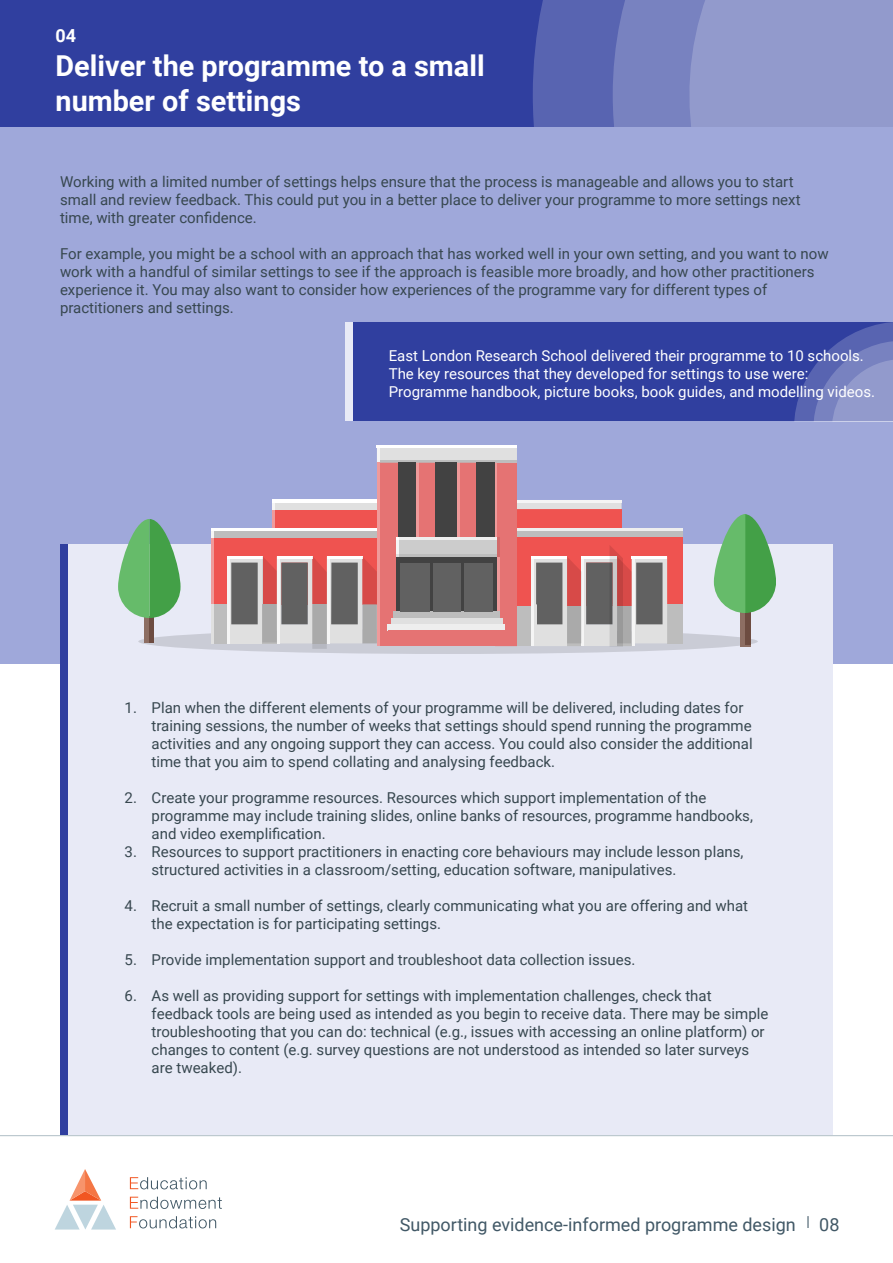
<style>
.page{position:relative;width:893px;height:1263px;background:#fff}
.page>*{position:absolute;margin:0;border:0;box-sizing:border-box;transform-origin:0 0}
.t1{font:700 28.8px "Roboto";color:#fff}
.t2{font:18px "Roboto";color:#415866}
.t3{font:700 18px "Roboto";color:#fff}
.t4{font:15px/18px "Roboto";color:#37474f}
.t5{font:15px "Roboto";color:#fff}
</style>
<div class="page">
<div style="left:0;top:0;width:892px;height:128px;background:#303f9f"></div>
<div style="left:532px;top:0;width:80px;height:128px;background:#5864b1"></div>
<svg style="left:612px;top:0;width:57px;height:128px;background:#7680bf"></svg>
<svg style="left:669px;top:0;width:223px;height:128px;background:#8f97ca"></svg>
<div style="left:0;top:128px;width:892px;height:536px;background:#9fa8da"></div>
<div style="left:60px;top:544px;width:772px;height:592px;background:#e8eaf6"></div>
<div style="left:60px;top:544px;width:8px;height:592px;background:#303f9f"></div>
<div style="left:138px;top:629px;width:619px;height:25px;background:#caccd6;border-radius:50%"></div>
<div style="left:211px;top:537px;width:166px;height:67px;background:#ef5350"></div>
<div style="left:227px;top:557px;width:35px;height:86px;background:#eaeaea"></div>
<div style="left:377px;top:463px;width:22px;height:183px;background:#e57373"></div>
<div style="left:495px;top:463px;width:22px;height:183px;background:#e57373"></div>
<div style="left:416px;top:463px;width:20px;height:183px;background:#e57373"></div>
<div style="left:457px;top:463px;width:20px;height:183px;background:#e57373"></div>
<hr style="left:416px;top:463px;width:3px;height:183px;background:#ef9a9a">
<hr style="left:457px;top:463px;width:2px;height:183px;background:#ef9a9a">
<hr style="left:494px;top:463px;width:3px;height:183px;background:#ef9a9a">
<svg style="left:396px;top:557px;width:101px;height:55px;background:#474747"></svg>
<div style="left:272px;top:509px;width:105px;height:20px;background:#ef5350"></div>
<div style="left:272px;top:500px;width:105px;height:9px;background:#e0e0e0"></div>
<div style="left:211px;top:528px;width:166px;height:9px;background:#bdbdbd"></div>
<div style="left:517px;top:509px;width:104px;height:22px;background:#ef5350"></div>
<div style="left:517px;top:500px;width:104px;height:9px;background:#e0e0e0"></div>
<div style="left:517px;top:528px;width:165px;height:9px;background:#bdbdbd"></div>
<div style="left:211px;top:604px;width:16px;height:39px;background:#bdbdbd"></div>
<div style="left:517px;top:604px;width:14px;height:42px;background:#bdbdbd"></div>
<div style="left:517px;top:537px;width:165px;height:68px;background:#ef5350"></div>
<div style="left:667px;top:604px;width:15px;height:39px;background:#bdbdbd"></div>
<hr style="left:497px;top:557px;width:2px;height:89px;background:#ef9a9a">
<div style="left:390px;top:618px;width:112px;height:6px;background:#e0e0e0"></div>
<div style="left:393px;top:612px;width:106px;height:6px;background:#bdbdbd"></div>
<div style="left:396px;top:537px;width:101px;height:20px;background:#ccc"></div>
<hr style="left:396px;top:537px;width:101px;height:3px;background:#eee">
<div style="left:398px;top:463px;width:18px;height:74px;background:#424242"></div>
<div style="left:476px;top:463px;width:18px;height:74px;background:#424242"></div>
<div style="left:435px;top:463px;width:22px;height:74px;background:#424242"></div>
<hr style="left:272px;top:509px;width:3px;height:20px;background:#ef9a9a">
<hr style="left:211px;top:537px;width:3px;height:67px;background:#ef9a9a">
<hr style="left:211px;top:604px;width:3px;height:39px;background:#e0e0e0">
<hr style="left:227px;top:556px;width:2px;height:87px;background:#f5f5f5">
<svg style="left:211px;top:531px;width:3px;height:6px"></svg>
<svg style="left:377px;top:448px;width:140px;height:15px;background:#d6d5d5"></svg>
<hr style="left:396px;top:537px;width:2px;height:20px;background:#f5f5f5">
<hr style="left:227px;top:556px;width:35px;height:3px;background:#fff">
<hr style="left:497px;top:537px;width:2px;height:20px;background:#000">
<hr style="left:517px;top:500px;width:104px;height:3px;background:#f5f5f5">
<hr style="left:517px;top:528px;width:165px;height:3px;background:#eee">
<div style="left:433px;top:564px;width:27px;height:48px;background:#616161"></div>
<div style="left:464px;top:564px;width:28px;height:48px;background:#616161"></div>
<div style="left:400px;top:564px;width:29px;height:48px;background:#616161"></div>
<hr style="left:211px;top:528px;width:166px;height:3px;background:#fff">
<div style="left:388px;top:624px;width:117px;height:7px;background:#eee"></div>
<div style="left:388px;top:631px;width:126px;height:15px;background:#e57373"></div>
<hr style="left:396px;top:554px;width:101px;height:3px;background:#bdbdbd">
<svg style="left:272px;top:503px;width:3px;height:6px"></svg>
<hr style="left:272px;top:500px;width:105px;height:3px;background:#fff">
<hr style="left:377px;top:446px;width:140px;height:2px;background:#fff">
<hr style="left:377px;top:463px;width:2px;height:183px;background:#ef9a9a">
<svg style="left:531px;top:546px;width:136px;height:100px;background:#af9090"></svg>
<svg style="left:231px;top:556px;width:146px;height:93px"></svg>
<div style="left:145px;top:616px;width:9px;height:27px;background:#8d6e63"></div>
<div style="left:149px;top:616px;width:5px;height:27px;background:#6d4c41"></div>
<svg style="left:118px;top:519px;width:62px;height:99px"></svg>
<div style="left:739px;top:612px;width:11px;height:35px;background:#8d6e63"></div>
<div style="left:745px;top:612px;width:5px;height:33px;background:#6d4c41"></div>
<svg style="left:713px;top:514px;width:63px;height:99px"></svg>
<svg style="left:0;top:1136px;width:892px;height:93px"></svg>
<svg style="left:55px;top:1169px;width:61px;height:61px"></svg>
<svg style="left:130px;top:1177px;width:92px;height:51px"></svg>
<svg style="left:807px;top:1216px;width:1px;height:12px"></svg>
<div style="left:352px;top:322px;width:540px;height:100px;background:#303f9f"></div>
<svg style="left:794px;top:322px;width:98px;height:100px"></svg>
<div style="left:345px;top:322px;width:7px;height:100px;background:#e8eaf6"></div>
<p class="t3" style="left:56px;top:23px;width:22px">04</p>
<p class="t1" style="left:56px;top:46px;width:430px">Deliver the programme to a small</p>
<p class="t1" style="left:56px;top:81px;width:247px">number of settings</p>
<p class="t4" style="left:60px;top:172px;width:742px">Working with a limited number of settings helps ensure that the process is manageable and allows you to start small and review feedback. This could put you in a better place to deliver your programme to more settings next time, with greater confidence.</p>
<p class="t4" style="left:60px;top:244px;width:770px">For example, you might be a school with an approach that has worked well in your own setting, and you want to now work with a handful of similar settings to see if the approach is feasible more broadly, and how other practitioners experience it. You may also want to consider how experiences of the programme vary for different types of practitioners and settings.</p>
<p class="t5" style="left:388px;top:345px;width:476px">East London Research School delivered their programme to 10 schools.</p>
<p class="t5" style="left:388px;top:363px;width:421px">The key resources that they developed for settings to use were:</p>
<p class="t5" style="left:388px;top:381px;width:488px">Programme handbook, picture books, book guides, and modelling videos.</p>
<p class="t4" style="left:152px;top:698px;width:602px;text-indent:-27px">1. Plan when the different elements of your programme will be delivered, including dates for training sessions, the number of weeks that settings should spend running the programme activities and any ongoing support they can access. You could also consider the additional time that you aim to spend collating and analysing feedback.</p>
<p class="t4" style="left:152px;top:788px;width:603px;text-indent:-27px">2. Create your programme resources. Resources which support implementation of the programme may include training slides, online banks of resources, programme handbooks, and video exemplification.</p>
<p class="t4" style="left:152px;top:842px;width:593px;text-indent:-27px">3. Resources to support practitioners in enacting core behaviours may include lesson plans, structured activities in a classroom/setting, education software, manipulatives.</p>
<p class="t4" style="left:152px;top:896px;width:598px;text-indent:-27px">4. Recruit a small number of settings, clearly communicating what you are offering and what the expectation is for participating settings.</p>
<p class="t4" style="left:124px;top:950px;width:512px">5. Provide implementation support and troubleshoot data collection issues.</p>
<p class="t4" style="left:152px;top:986px;width:618px;text-indent:-27px">6. As well as providing support for settings with implementation challenges, check that feedback tools are being used as intended as you begin to receive data. There may be simple troubleshooting that you can do: technical (e.g., issues with accessing an online platform) or changes to content (e.g. survey questions are not understood as intended so later surveys are tweaked).</p>
<p class="t2" style="left:400px;top:1212px;width:397px">Supporting evidence-informed programme design</p>
<p class="t2" style="left:819px;top:1212px;width:22px">08</p>
</div>
